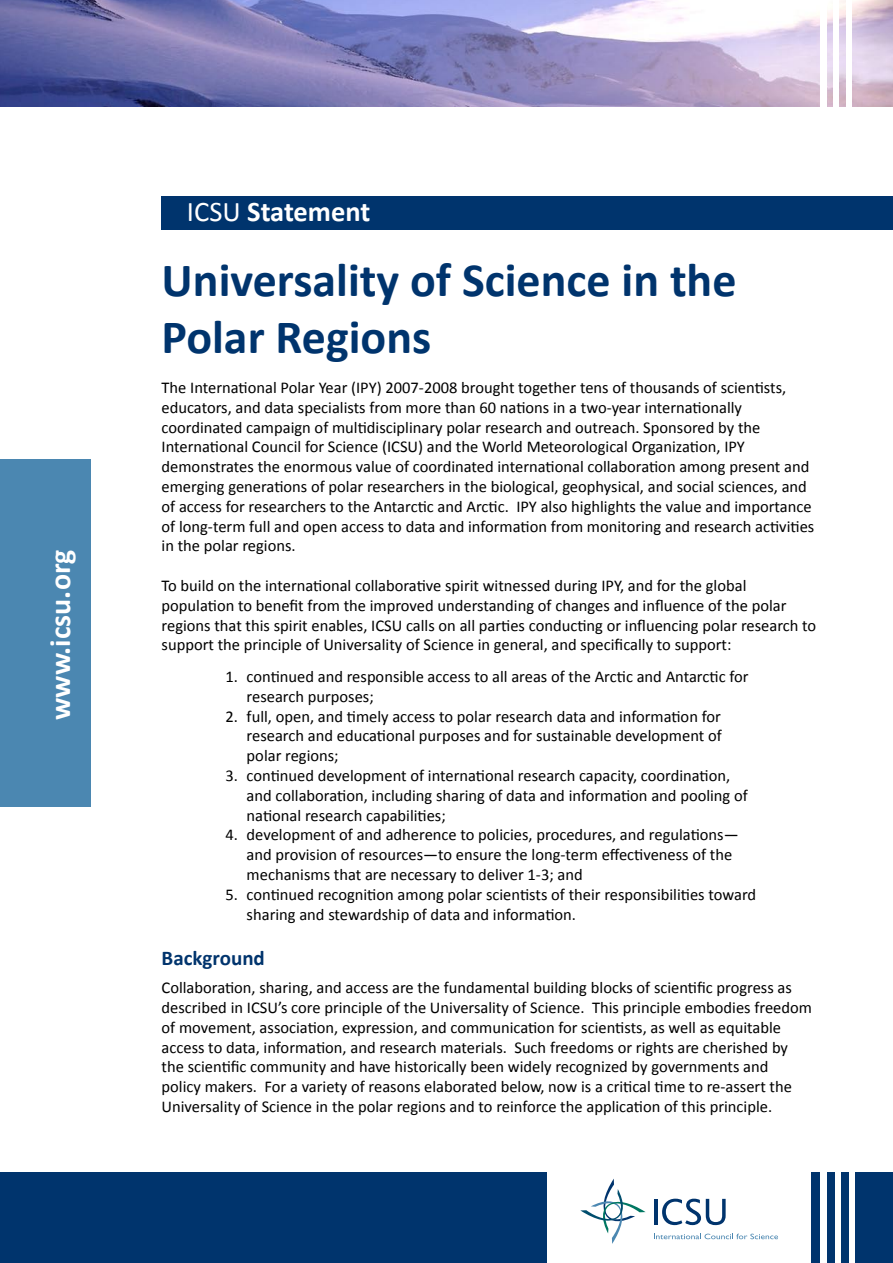
<style>
.page{position:relative;width:893px;height:1263px;background:#fff}
.page>*{position:absolute;margin:0;border:0;box-sizing:border-box;transform-origin:0 0}
.t1{font:700 48px/57.6px "Calibri";color:#00346d}
.t2{font:700 30px "Calibri";color:#fff}
.t3{font:700 28.5px "Calibri";letter-spacing:-.005em;color:#fff}
.t4{font:700 21px "Calibri";color:#00346d}
.t5{font:16.5px/19.8px "Calibri";color:#000}
.s1{font-weight:400}
</style>
<div class="page">
<div style="left:0;top:1173px;width:893px;height:90px;background:#00346d"></div>
<div style="left:162px;top:196px;width:731px;height:33px;background:#00346d"></div>
<div style="left:0;top:459px;width:91px;height:347px;background:#4b87b1"></div>
<img style="left:0;top:0;width:893px;height:106px">
<div style="left:547px;top:1171px;width:264px;height:92px;background:#fff"></div>
<hr style="left:654px;top:1199px;width:3px;height:26px;background:#00346d">
<svg style="left:662px;top:1199px;width:64px;height:26px"></svg>
<svg style="left:654px;top:1233px;width:124px;height:6px"></svg>
<svg style="left:580px;top:1178px;width:66px;height:65px"></svg>
<div style="left:820px;top:1167px;width:6px;height:96px;background:#fff"></div>
<div style="left:835px;top:1165px;width:5px;height:98px;background:#fff"></div>
<div style="left:820px;top:0;width:7px;height:107px;background:#fff"></div>
<div style="left:834px;top:0;width:5px;height:107px;background:#fff"></div>
<div style="left:846px;top:0;width:5px;height:108px;background:#fff"></div>
<div style="left:849px;top:1167px;width:5px;height:96px;background:#fff"></div>
<h2 class="t2" style="left:42px;top:720px;width:172px;rotate:-90deg">www.icsu.org</h2>
<h3 class="t3" style="left:187px;top:194px;width:185px"><span class="s1">ICSU</span> Statement</h3>
<h1 class="t1" style="left:162px;top:249px;width:576px">Universality of Science in the<br>Polar Regions</h1>
<p class="t5" style="left:162px;top:377px;width:654px">The International Polar Year (IPY) 2007-2008 brought together tens of thousands of scientists, educators, and data specialists from more than 60 nations in a two-year internationally coordinated campaign of multidisciplinary polar research and outreach. Sponsored by the International Council for Science (ICSU) and the World Meteorological Organization, IPY demonstrates the enormous value of coordinated international collaboration among present and emerging generations of polar researchers in the biological, geophysical, and social sciences, and of access for researchers to the Antarctic and Arctic. IPY also highlights the value and importance of long-term full and open access to data and information from monitoring and research activities in the polar regions.</p>
<p class="t5" style="left:162px;top:575px;width:656px">To build on the international collaborative spirit witnessed during IPY, and for the global population to benefit from the improved understanding of changes and influence of the polar regions that this spirit enables, ICSU calls on all parties conducting or influencing polar research to support the principle of Universality of Science in general, and specifically to support:</p>
<p class="t5" style="left:247px;top:666px;width:503px;text-indent:-21px">1. continued and responsible access to all areas of the Arctic and Antarctic for research purposes;</p>
<p class="t5" style="left:247px;top:705px;width:477px;text-align:justify;text-indent:-21px">2. full, open, and timely access to polar research data and information for research and educational purposes and for sustainable development of polar regions;</p>
<p class="t5" style="left:247px;top:765px;width:503px;text-indent:-21px">3. continued development of international research capacity, coordination, and collaboration, including sharing of data and information and pooling of national research capabilities;</p>
<p class="t5" style="left:247px;top:824px;width:493px;text-indent:-21px">4. development of and adherence to policies, procedures, and regulations— and provision of resources—to ensure the long-term effectiveness of the mechanisms that are necessary to deliver 1-3; and</p>
<p class="t5" style="left:247px;top:884px;width:511px;text-indent:-21px">5. continued recognition among polar scientists of their responsibilities toward sharing and stewardship of data and information.</p>
<p class="t4" style="left:162px;top:945px;width:105px">Background</p>
<p class="t5" style="left:162px;top:977px;width:652px">Collaboration, sharing, and access are the fundamental building blocks of scientific progress as described in ICSU’s core principle of the Universality of Science. This principle embodies freedom of movement, association, expression, and communication for scientists, as well as equitable access to data, information, and research materials. Such freedoms or rights are cherished by the scientific community and have historically been widely recognized by governments and<br>policy makers. For a variety of reasons elaborated below, now is a critical time to re-assert the Universality of Science in the polar regions and to reinforce the application of this principle.</p>
</div>
